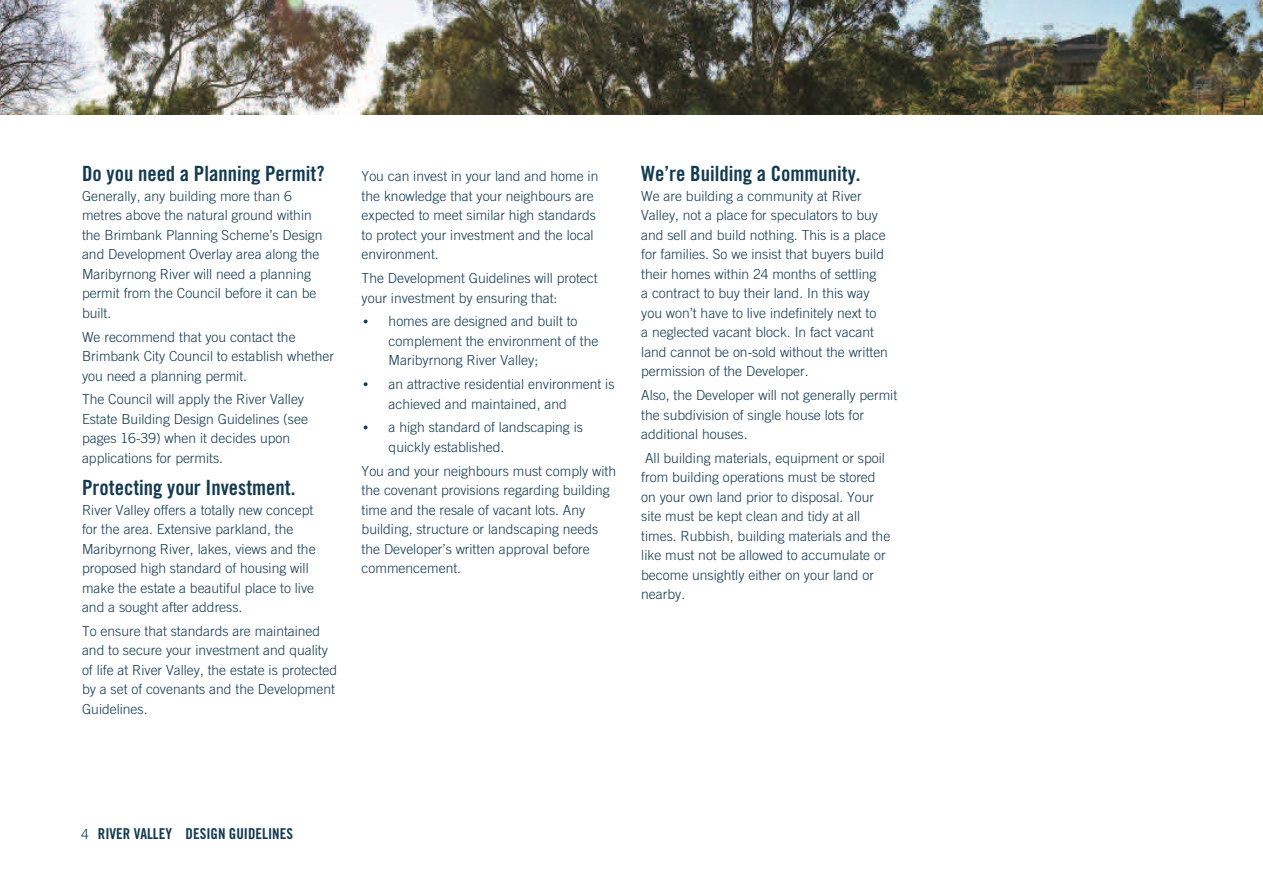
<style>
.page{position:relative;width:1263px;height:893px;background:#fff}
.page>*{position:absolute;margin:0;border:0;box-sizing:border-box;transform-origin:0 0}
.t1{font:21px "Trade Gothic Bold Cond Twenty";color:#123a51}
.t2{font:15px "Trade Gothic Bold Cond Twenty";color:#123a51}
.t3{font:300 13.8px/19.5px "Trade Gothic";color:#123a51}
.s1{font-family:"Trade Gothic";font-weight:300;font-size:13.8px}
</style>
<div class="page">
<img style="left:0;top:0;width:1263px;height:115px">
<svg style="left:364px;top:319px;width:4px;height:4px"></svg>
<svg style="left:364px;top:382px;width:4px;height:4px"></svg>
<svg style="left:364px;top:425px;width:4px;height:4px"></svg>
<h1 class="t1" style="left:82px;top:161px;width:244px">Do you need a Planning Permit?</h1>
<p class="t3" style="left:82px;top:186px;width:242px">Generally, any building more than 6 metres above the natural ground within the Brimbank Planning Scheme’s Design and Development Overlay area along the Maribyrnong River will need a planning permit from the Council before it can be built.</p>
<p class="t3" style="left:82px;top:327px;width:254px">We recommend that you contact the<br>Brimbank City Council to establish whether you need a planning permit.</p>
<p class="t3" style="left:82px;top:390px;width:227px">The Council will apply the River Valley Estate Building Design Guidelines (see pages 16-39) when it decides upon applications for permits.</p>
<h1 class="t1" style="left:82px;top:475px;width:215px">Protecting your Investment.</h1>
<p class="t3" style="left:82px;top:500px;width:235px">River Valley offers a totally new concept for the area. Extensive parkland, the Maribyrnong River, lakes, views and the proposed high standard of housing will make the estate a beautiful place to live and a sought after address.</p>
<p class="t3" style="left:82px;top:621px;width:257px">To ensure that standards are maintained and to secure your investment and quality of life at River Valley, the estate is protected by a set of covenants and the Development Guidelines.</p>
<p class="t3" style="left:362px;top:167px;width:238px">You can invest in your land and home in the knowledge that your neighbours are expected to meet similar high standards to protect your investment and the local environment.</p>
<p class="t3" style="left:362px;top:268px;width:237px">The Development Guidelines will protect your investment by ensuring that:</p>
<p class="t3" style="left:389px;top:312px;width:211px">homes are designed and built to complement the environment of the<br>Maribyrnong River Valley;</p>
<p class="t3" style="left:389px;top:374px;width:227px">an attractive residential environment is achieved and maintained, and</p>
<p class="t3" style="left:389px;top:418px;width:196px">a high standard of landscaping is quickly established.</p>
<p class="t3" style="left:362px;top:461px;width:256px">You and your neighbours must comply with the covenant provisions regarding building time and the resale of vacant lots. Any building, structure or landscaping needs the Developer’s written approval before commencement.</p>
<h1 class="t1" style="left:641px;top:161px;width:221px">We’re Building a Community.</h1>
<p class="t3" style="left:641px;top:186px;width:248px">We are building a community at River Valley, not a place for speculators to buy and sell and build nothing. This is a place for families. So we insist that buyers build their homes within 24 months of settling<br>a contract to buy their land. In this way you won’t have to live indefinitely next to<br>a neglected vacant block. In fact vacant land cannot be on-sold without the written permission of the Developer.</p>
<p class="t3" style="left:641px;top:385px;width:257px">Also, the Developer will not generally permit the subdivision of single house lots for additional houses.</p>
<p class="t3" style="left:641px;top:448px;width:251px">All building materials, equipment or spoil from building operations must be stored on your own land prior to disposal. Your site must be kept clean and tidy at all times. Rubbish, building materials and the like must not be allowed to accumulate or become unsightly either on your land or nearby.</p>
<p class="t2" style="left:81px;top:824px;width:213px"><span class="s1">4</span> RIVER VALLEY DESIGN GUIDELINES</p>
</div>
